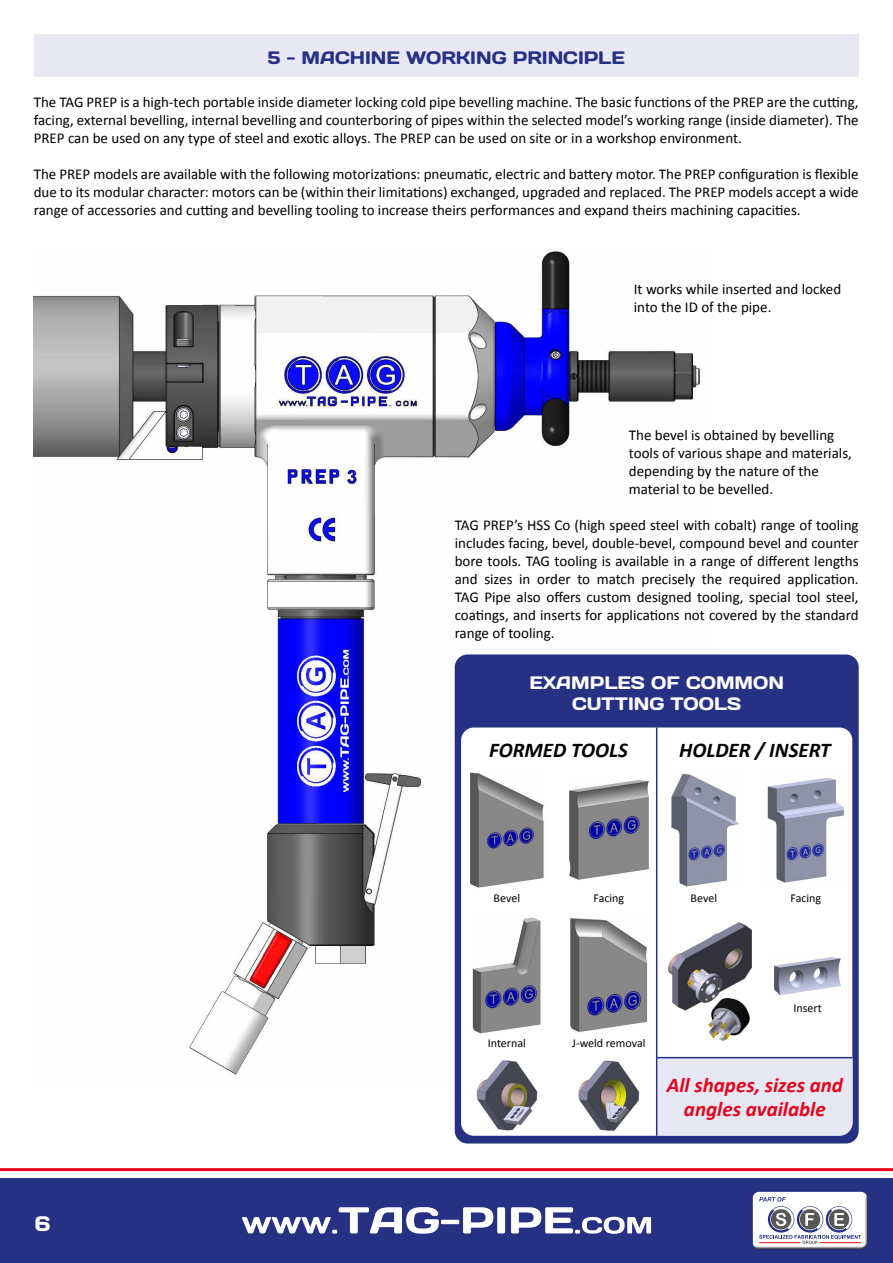
<style>
.page{position:relative;width:893px;height:1263px;background:#fff}
.page>*{position:absolute;margin:0;border:0;box-sizing:border-box;transform-origin:0 0}
.t1{font:italic 700 21px/24px "Calibri";color:#e3051b;text-align:center}
.t2{font:italic 700 21px "Calibri";color:#000}
.t3{font:21px "Days One";color:#fff}
.t4{font:18px/21px "Days One";color:#fff;text-align:center}
.t5{font:18px "Days One";color:#263184}
.t6{font:15px/18px "Calibri";color:#000;text-align:justify}
.t7{font:12px "Calibri";color:#000}
</style>
<div class="page">
<div style="left:0;top:1178px;width:893px;height:85px;background:#263184"></div>
<hr style="left:0;top:1168px;width:893px;height:3px;background:#e3051b">
<svg style="left:242px;top:1207px;width:263px;height:26px"></svg>
<svg style="left:511px;top:1207px;width:140px;height:27px"></svg>
<div style="left:749px;top:1188px;width:120px;height:59px;background:#fff;opacity:.75"></div>
<div style="left:750px;top:1193px;width:121px;height:57px;background:#000;opacity:.75"></div>
<img style="left:34px;top:250px;width:666px;height:838px">
<div style="left:34px;top:34px;width:825px;height:43px;background:#e8e7f4"></div>
<div style="left:455px;top:654px;width:404px;height:489px;background:#263184;border-radius:13px"></div>
<div style="left:461px;top:727px;width:391px;height:409px;background:#fff;border-radius:13px"></div>
<img style="left:470px;top:772px;width:74px;height:116px">
<img style="left:569px;top:780px;width:80px;height:100px">
<img style="left:570px;top:918px;width:77px;height:114px">
<img style="left:472px;top:917px;width:69px;height:117px">
<div style="left:658px;top:1058px;width:195px;height:77px;background:#e8e7f4"></div>
<hr style="left:656px;top:727px;width:1px;height:409px;background:#263184">
<hr style="left:657px;top:1057px;width:196px;height:1px;background:#263184">
<img style="left:476px;top:1060px;width:62px;height:71px">
<img style="left:578px;top:1060px;width:62px;height:71px">
<img style="left:669px;top:922px;width:83px;height:119px">
<img style="left:671px;top:773px;width:68px;height:114px">
<img style="left:767px;top:777px;width:77px;height:106px">
<img style="left:774px;top:957px;width:67px;height:38px">
<p class="t5" style="left:267px;top:46px;width:359px">5 - MACHINE WORKING PRINCIPLE</p>
<p class="t6" style="left:34px;top:93px;width:826px">The TAG PREP is a high-tech portable inside diameter locking cold pipe bevelling machine. The basic functions of the PREP are the cutting, facing, external bevelling, internal bevelling and counterboring of pipes within the selected model’s working range (inside diameter). The PREP can be used on any type of steel and exotic alloys. The PREP can be used on site or in a workshop environment.</p>
<p class="t6" style="left:34px;top:165px;width:826px">The PREP models are available with the following motorizations: pneumatic, electric and battery motor. The PREP configuration is flexible due to its modular character: motors can be (within their limitations) exchanged, upgraded and replaced. The PREP models accept a wide range of accessories and cutting and bevelling tooling to increase theirs performances and expand theirs machining capacities.</p>
<p class="t6" style="left:634px;top:281px;width:209px">It works while inserted and locked into the ID of the pipe.</p>
<p class="t6" style="left:629px;top:426px;width:225px;text-align:left">The bevel is obtained by bevelling tools of various shape and materials, depending by the nature of the material to be bevelled.</p>
<p class="t6" style="left:455px;top:516px;width:405px">TAG PREP’s HSS Co (high speed steel with cobalt) range of tooling includes facing, bevel, double-bevel, compound bevel and counter bore tools. TAG tooling is available in a range of different lengths and sizes in order to match precisely the required application.<br>TAG Pipe also offers custom designed tooling, special tool steel, coatings, and inserts for applications not covered by the standard range of tooling.</p>
<p class="t4" style="left:529px;top:672px;width:256px">EXAMPLES OF COMMON<br>CUTTING TOOLS</p>
<h1 class="t2" style="left:489px;top:736px;width:140px">FORMED TOOLS</h1>
<h1 class="t2" style="left:679px;top:736px;width:153px">HOLDER / INSERT</h1>
<h1 class="t3" style="left:35px;top:1210px;width:17px">6</h1>
<p class="t7" style="left:494px;top:890px;width:28px">Bevel</p>
<p class="t7" style="left:593px;top:890px;width:32px">Facing</p>
<p class="t7" style="left:691px;top:890px;width:28px">Bevel</p>
<p class="t7" style="left:790px;top:890px;width:32px">Facing</p>
<p class="t7" style="left:488px;top:1036px;width:40px">Internal</p>
<p class="t7" style="left:572px;top:1036px;width:75px">J-weld removal</p>
<p class="t7" style="left:793px;top:1000px;width:30px">Insert</p>
<h1 class="t1" style="left:667px;top:1073px;width:178px">All shapes, sizes and angles available</h1>
</div>
